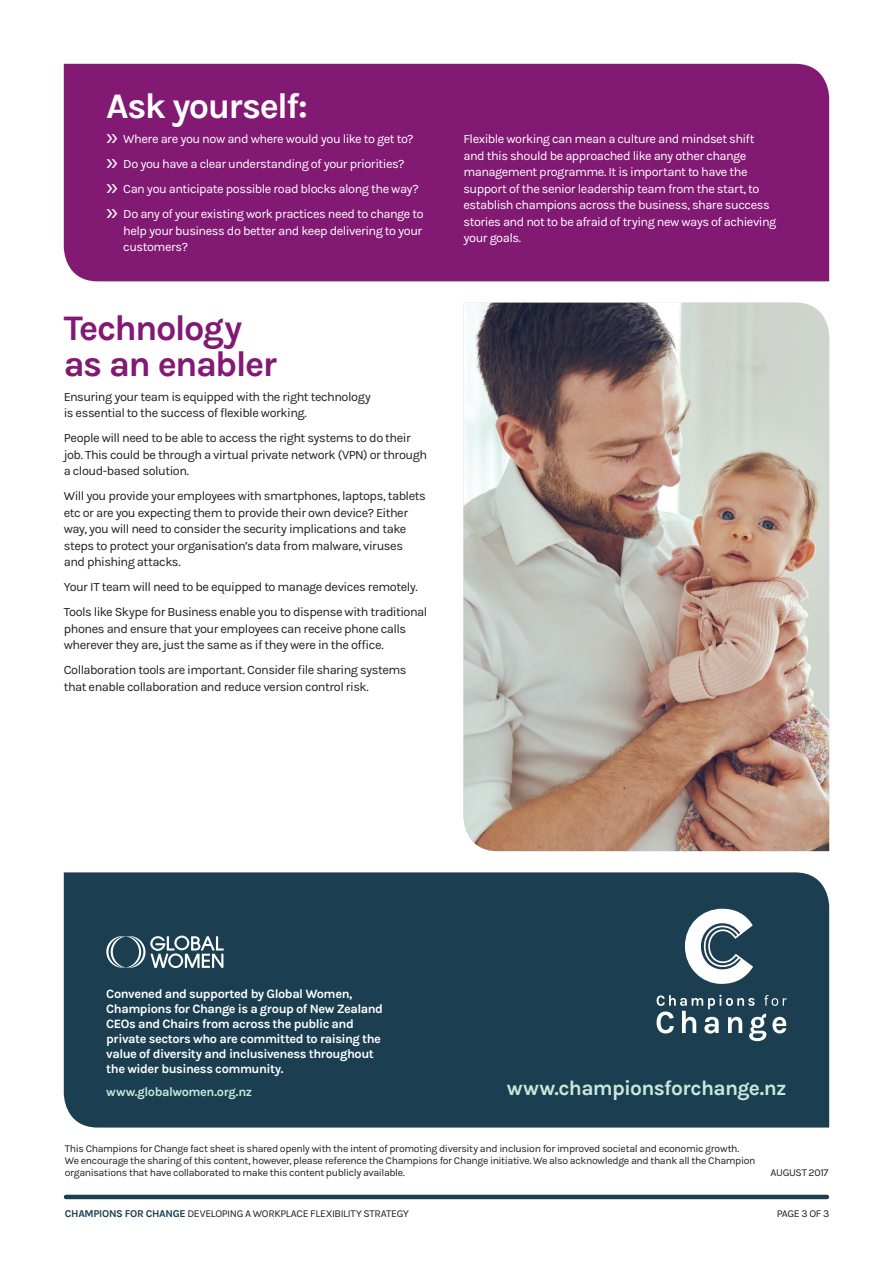
<style>
.page{position:relative;width:893px;height:1263px;background:#fff}
.page>*{position:absolute;margin:0;border:0;box-sizing:border-box;transform-origin:0 0}
.t1{font:700 36px/36px "Karla";letter-spacing:-.045em;color:#821972}
.t2{font:700 36px "Karla";letter-spacing:-.04em;color:#fff}
.t3{font:700 21px "Karla";letter-spacing:-.035em;color:#cbe7da}
.t4{font:12.75px/16.5px "Karla";letter-spacing:-.04em;color:#231f20}
.t5{font:12.75px/16.5px "Karla";letter-spacing:-.04em;color:#fff}
.t6{font:700 12.75px/15px "Karla";letter-spacing:-.035em;color:#fff}
.t7{font:700 12.75px "Karla";letter-spacing:-.035em;color:#cbe7da}
.t8{font:10.5px/12px "Karla";letter-spacing:-.035em;color:#231f20}
.s1{font-family:"Aaux Next";font-weight:700}
.s2{font-weight:700;color:#1b3e51}
</style>
<div class="page">
<img style="left:463px;top:303px;width:366px;height:548px">
<div style="left:64px;top:64px;width:765px;height:217px;background:#821972"></div>
<hr style="left:66px;top:1195px;width:761px;height:4px;background:#1b3e51">
<div style="left:64px;top:872px;width:765px;height:255px;background:#1b3e51"></div>
<svg style="left:685px;top:909px;width:68px;height:75px"></svg>
<svg style="left:657px;top:995px;width:130px;height:46px;background:#4d6977"></svg>
<svg style="left:106px;top:935px;width:118px;height:33px"></svg>
<h1 class="t2" style="left:106px;top:85px;width:203px">Ask yourself:</h1>
<p class="t5" style="left:106px;top:126px;width:319px;line-height:25px"><span class="s1">&gt;&gt;</span> Where are you now and where would you like to get to? <span class="s1">&gt;&gt;</span> Do you have a clear understanding of your priorities?<br><span class="s1">&gt;&gt;</span> Can you anticipate possible road blocks along the way? <span class="s1">&gt;&gt;</span> Do any of your existing work practices need to change to</p>
<p class="t5" style="left:123px;top:222px;width:301px">help your business do better and keep delivering to your customers?</p>
<h1 class="t1" style="left:64px;top:310px;width:215px">Technology as an enabler</h1>
<p class="t4" style="left:64px;top:389px;width:309px">Ensuring your team is equipped with the right technology is essential to the success of flexible working.</p>
<p class="t4" style="left:64px;top:430px;width:365px">People will need to be able to access the right systems to do their job. This could be through a virtual private network (VPN) or through a cloud-based solution.</p>
<p class="t4" style="left:64px;top:488px;width:364px">Will you provide your employees with smartphones, laptops, tablets etc or are you expecting them to provide their own device? Either way, you will need to consider the security implications and take steps to protect your organisation’s data from malware, viruses and phishing attacks.</p>
<p class="t4" style="left:64px;top:575px;width:365px;line-height:25px">Your IT team will need to be equipped to manage devices remotely.<br>Tools like Skype for Business enable you to dispense with traditional</p>
<p class="t4" style="left:64px;top:621px;width:344px">phones and ensure that your employees can receive phone calls wherever they are, just the same as if they were in the office.</p>
<p class="t4" style="left:64px;top:662px;width:344px">Collaboration tools are important. Consider file sharing systems that enable collaboration and reduce version control risk.</p>
<p class="t5" style="left:463px;top:131px;width:314px">Flexible working can mean a culture and mindset shift and this should be approached like any other change management programme. It is important to have the support of the senior leadership team from the start, to establish champions across the business, share success stories and not to be afraid of trying new ways of achieving your goals.</p>
<p class="t6" style="left:106px;top:986px;width:278px">Convened and supported by Global Women, Champions for Change is a group of New Zealand CEOs and Chairs from across the public and private sectors who are committed to raising the value of diversity and inclusiveness throughout the wider business community.</p>
<p class="t7" style="left:106px;top:1084px;width:147px">www.globalwomen.org.nz</p>
<h2 class="t3" style="left:507px;top:1076px;width:281px">www.championsforchange.nz</h2>
<p class="t8" style="left:65px;top:1142px;width:692px">This Champions for Change fact sheet is shared openly with the intent of promoting diversity and inclusion for improved societal and economic growth.<br>We encourage the sharing of this content, however, please reference the Champions for Change initiative. We also acknowledge and thank all the Champion organisations that have collaborated to make this content publicly available.</p>
<p class="t8" style="left:771px;top:1166px;width:59px">AUGUST 2017</p>
<p class="t8" style="left:65px;top:1208px;width:346px"><span class="s2">CHAMPIONS FOR CHANGE</span> DEVELOPING A WORKPLACE FLEXIBILITY STRATEGY</p>
<p class="t8" style="left:777px;top:1208px;width:54px">PAGE 3 OF 3</p>
</div>
